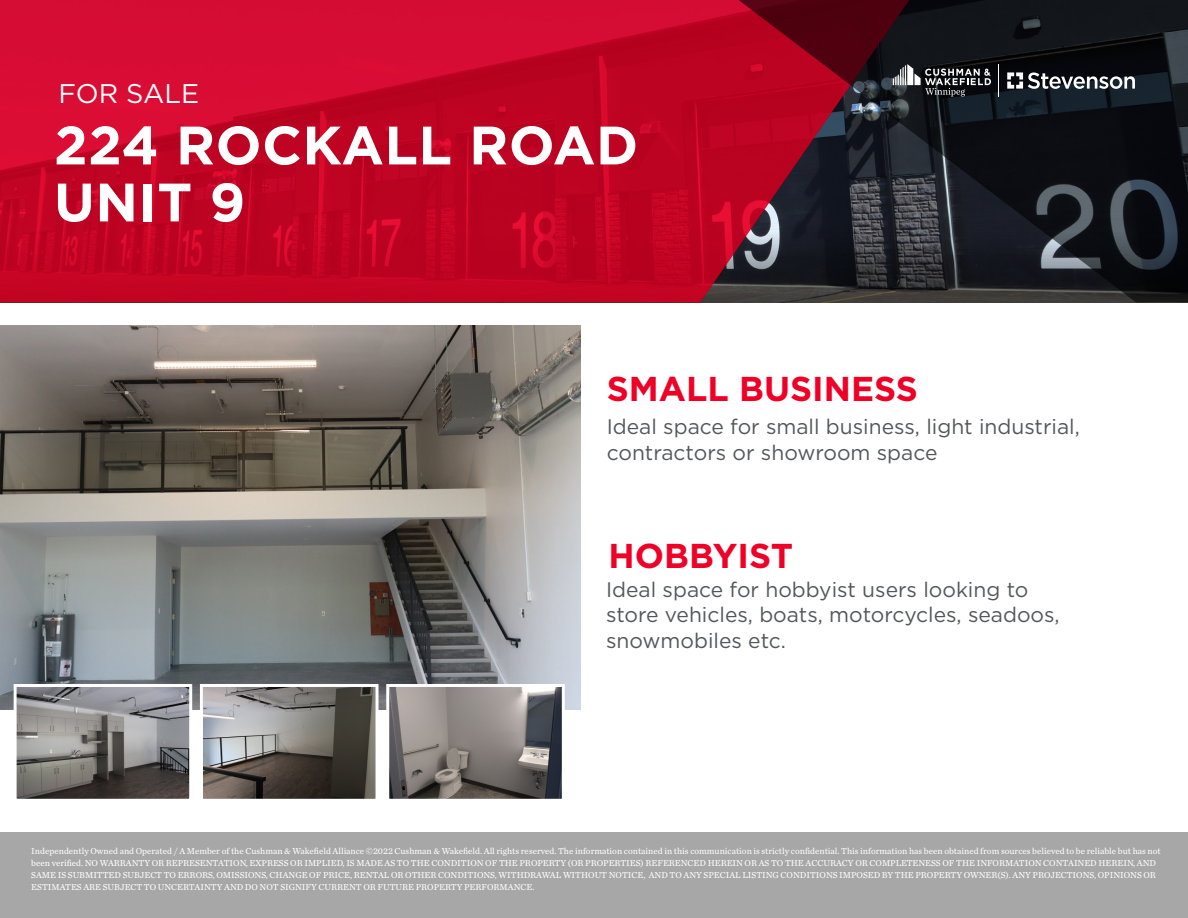
<style>
.page{position:relative;width:1188px;height:918px;background:#fff}
.page>*{position:absolute;margin:0;border:0;box-sizing:border-box;transform-origin:0 0}
.Highlight_Pg_-_Title_-_36_pt{font:700 54px "Gotham";letter-spacing:.01em;color:#fff}
.Bulleted_Text_-_10_pt{font:700 34.5px "Gotham";color:#ef0027}
.Highlight_Paragraph_-_18_pt{font:27px "Gotham";color:#fff}
.Bulleted_Text_-_10_pt-2{font:21px/25.5px "Gotham";color:#54575a}
.t1{font:9px/12px "Chronicle Text G2";color:#fff}
</style>
<div class="page">
<div style="left:0;top:832px;width:1188px;height:86px;background:#a7a7a8"></div>
<svg style="left:0;top:0;width:715px;height:302px;background:#c60527"></svg>
<svg style="left:715px;top:0;width:473px;height:302px;background:#371b25"></svg>
<hr style="left:998px;top:64px;width:1px;height:33px;background:#fff">
<svg style="left:893px;top:64px;width:98px;height:33px;background:#46484a"></svg>
<svg style="left:1007px;top:72px;width:128px;height:17px"></svg>
<img style="left:0;top:325px;width:580px;height:385px">
<img style="left:18px;top:688px;width:170px;height:110px">
<div style="left:14px;top:684px;width:178px;height:118px;border:3px solid #fff"></div>
<img style="left:204px;top:688px;width:171px;height:110px">
<div style="left:200px;top:684px;width:179px;height:118px;border:3px solid #fff"></div>
<img style="left:390px;top:688px;width:171px;height:110px">
<div style="left:386px;top:684px;width:179px;height:118px;border:3px solid #fff"></div>
<p class="Highlight_Paragraph_-_18_pt" style="left:58px;top:76px;width:142px">FOR SALE</p>
<p class="Highlight_Pg_-_Title_-_36_pt" style="left:54px;top:110px;width:586px">224 ROCKALL ROAD</p>
<p class="Highlight_Pg_-_Title_-_36_pt" style="left:54px;top:167px;width:193px">UNIT 9</p>
<p class="Bulleted_Text_-_10_pt" style="left:607px;top:366px;width:313px">SMALL BUSINESS</p>
<p class="Bulleted_Text_-_10_pt-2" style="left:607px;top:414px;width:475px">Ideal space for small business, light industrial, contractors or showroom space</p>
<p class="Bulleted_Text_-_10_pt" style="left:609px;top:533px;width:186px">HOBBYIST</p>
<p class="Bulleted_Text_-_10_pt-2" style="left:606px;top:576px;width:455px">Ideal space for hobbyist users looking to store vehicles, boats, motorcycles, seadoos, snowmobiles etc.</p>
<p class="t1" style="left:31px;top:845px;width:1131px">Independently Owned and Operated / A Member of the Cushman &amp; Wakefield Alliance ©2022 Cushman &amp; Wakefield. All rights reserved. The information contained in this communication is strictly confidential. This information has been obtained from sources believed to be reliable but has not been verified. NO WARRANTY OR REPRESENTATION, EXPRESS OR IMPLIED, IS MADE AS TO THE CONDITION OF THE PROPERTY (OR PROPERTIES) REFERENCED HEREIN OR AS TO THE ACCURACY OR COMPLETENESS OF THE INFORMATION CONTAINED HEREIN, AND SAME IS SUBMITTED SUBJECT TO ERRORS, OMISSIONS, CHANGE OF PRICE, RENTAL OR OTHER CONDITIONS, WITHDRAWAL WITHOUT NOTICE, AND TO ANY SPECIAL LISTING CONDITIONS IMPOSED BY THE PROPERTY OWNER(S). ANY PROJECTIONS, OPINIONS OR ESTIMATES ARE SUBJECT TO UNCERTAINTY AND DO NOT SIGNIFY CURRENT OR FUTURE PROPERTY PERFORMANCE.</p>
</div>
